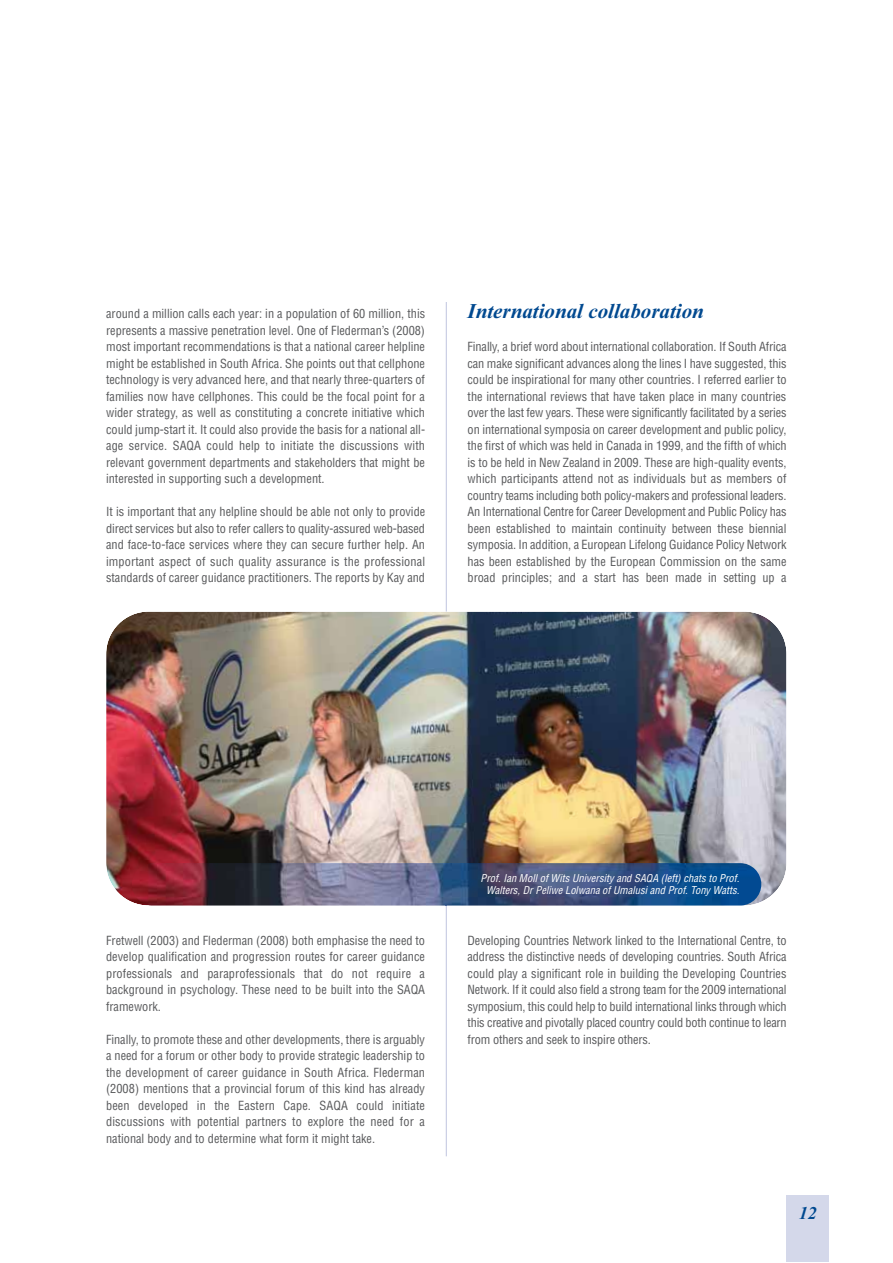
<style>
.page{position:relative;width:893px;height:1263px;background:#fff}
.page>*{position:absolute;margin:0;border:0;box-sizing:border-box;transform-origin:0 0}
.t1{font:italic 700 21px "Times New Roman";color:#004990}
.t2{font:italic 700 18px "Times New Roman";color:#004990}
.t3{font:condensed 12.3px/16.5px "Helvetica";color:#58595b;text-align:justify}
.t4{font:italic condensed 10.5px/12.6px "Helvetica";color:#fff;text-align:center}
</style>
<div class="page">
<div style="left:786px;top:1196px;width:43px;height:66px;background:#d4d8ea"></div>
<hr style="left:446px;top:302px;width:1px;height:854px;background:#bfc5df">
<img style="left:106px;top:612px;width:680px;height:293px;border-radius:43px">
<img style="left:151px;top:905px;width:591px;height:1px">
<img style="left:132px;top:863px;width:629px;height:42px">
<p class="t3" style="left:106px;top:306px;width:320px">around a million calls each year: in a population of 60 million, this represents a massive penetration level. One of Flederman’s (2008) most important recommendations is that a national career helpline might be established in South Africa. She points out that cellphone technology is very advanced here, and that nearly three-quarters of families now have cellphones. This could be the focal point for a wider strategy, as well as constituting a concrete initiative which could jump-start it. It could also provide the basis for a national all&shy;age service. SAQA could help to initiate the discussions with relevant government departments and stakeholders that might be interested in supporting such a development.</p>
<p class="t3" style="left:106px;top:504px;width:321px">It is important that any helpline should be able not only to provide direct services but also to refer callers to quality-assured web-based and face-to-face services where they can secure further help. An important aspect of such quality assurance is the professional standards of career guidance practitioners. The reports by Kay and</p>
<h1 class="t1" style="left:467px;top:304px;width:238px">International collaboration</h1>
<p class="t3" style="left:467px;top:339px;width:320px">Finally, a brief word about international collaboration. If South Africa can make significant advances along the lines I have suggested, this could be inspirational for many other countries. I referred earlier to the international reviews that have taken place in many countries over the last few years. These were significantly facilitated by a series on international symposia on career development and public policy, the first of which was held in Canada in 1999, and the fifth of which is to be held in New Zealand in 2009. These are high-quality events, which participants attend not as individuals but as members of country teams including both policy-makers and professional leaders.<br>An International Centre for Career Development and Public Policy has been established to maintain continuity between these biennial symposia. In addition, a European Lifelong Guidance Policy Network has been established by the European Commission on the same broad principles; and a start has been made in setting up a</p>
<p class="t3" style="left:106px;top:933px;width:320px">Fretwell (2003) and Flederman (2008) both emphasise the need to develop qualification and progression routes for career guidance professionals and paraprofessionals that do not require a background in psychology. These need to be built into the SAQA framework.</p>
<p class="t3" style="left:106px;top:1032px;width:320px">Finally, to promote these and other developments, there is arguably a need for a forum or other body to provide strategic leadership to the development of career guidance in South Africa. Flederman (2008) mentions that a provincial forum of this kind has already been developed in the Eastern Cape. SAQA could initiate discussions with potential partners to explore the need for a national body and to determine what form it might take.</p>
<p class="t4" style="left:480px;top:873px;width:262px">Prof.Ian MollofWits University and SAQA (left)chats to Prof.<br>Walters,DrPeliwe Lolwana ofUmalusiand Prof.Tony Watts.</p>
<p class="t3" style="left:467px;top:933px;width:320px">Developing Countries Network linked to the International Centre, to address the distinctive needs of developing countries. South Africa could play a significant role in building the Developing Countries Network. If it could also field a strong team for the 2009 international symposium, this could help to build international links through which this creative and pivotally placed country could both continue to learn from others and seek to inspire others.</p>
<h2 class="t2" style="left:798px;top:1207px;width:19px">12</h2>
</div>
